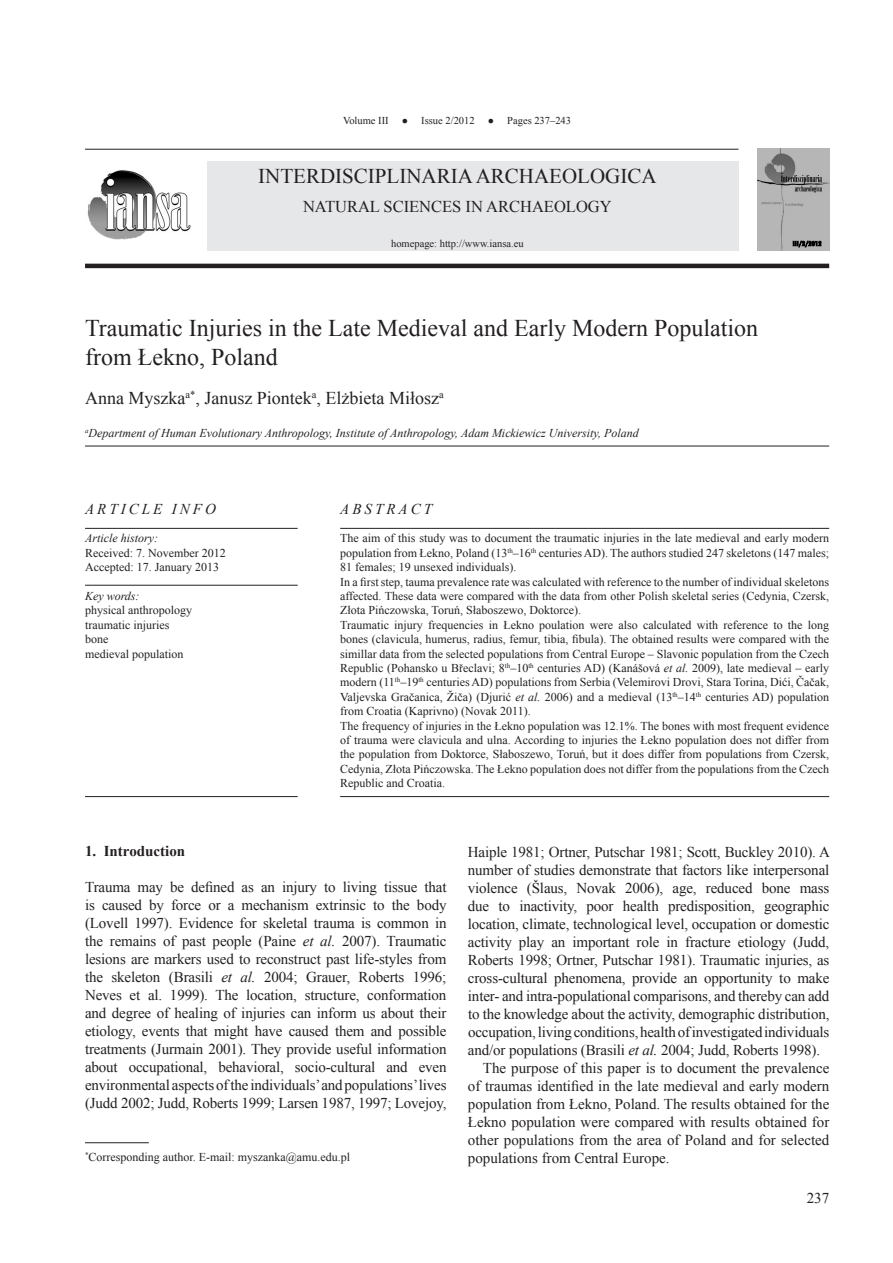
<style>
.page{position:relative;width:893px;height:1263px;background:#fff}
.page>*{position:absolute;margin:0;border:0;box-sizing:border-box;transform-origin:0 0}
.t1{font:24px/28.8px "Times New Roman";color:#231f20}
.t2{font:21px "Times New Roman";color:#231f20}
.t3{font:18px "Times New Roman";color:#231f20}
.t4{font:16.5px "Times New Roman";color:#231f20}
.t5{font:15px/18px "Times New Roman";letter-spacing:-.01em;color:#231f20;text-align:justify}
.t6{font:italic 15px "Times New Roman";letter-spacing:.2em;color:#231f20}
.t7{font:700 15px "Times New Roman";color:#231f20}
.t8{font:12px/14.4px "Times New Roman";color:#231f20}
.t9{font:italic 12px "Times New Roman";color:#231f20}
.t10{font:10.5px "Times New Roman";color:#231f20}
.s1{font-style:italic}
</style>
<div class="page">
<div style="left:207px;top:161px;width:532px;height:89px;background:#e6e7e9"></div>
<img style="left:87px;top:170px;width:104px;height:69px">
<img style="left:758px;top:149px;width:71px;height:102px">
<svg style="left:795px;top:240px;width:28px;height:8px"></svg>
<svg style="left:793px;top:241px;width:28px;height:6px"></svg>
<hr style="left:85px;top:149px;width:653px;height:1px;background:#231f20">
<hr style="left:85px;top:264px;width:744px;height:4px;background:#231f20">
<hr style="left:85px;top:446px;width:744px;height:1px;background:#231f20">
<hr style="left:85px;top:1142px;width:64px;height:1px;background:#231f20">
<hr style="left:85px;top:528px;width:213px;height:1px;background:#231f20">
<hr style="left:85px;top:585px;width:213px;height:1px;background:#231f20">
<hr style="left:85px;top:796px;width:213px;height:1px;background:#231f20">
<hr style="left:340px;top:528px;width:489px;height:1px;background:#231f20">
<hr style="left:340px;top:796px;width:489px;height:1px;background:#231f20">
<p class="t10" style="left:343px;top:113px;width:47px">Volume III</p>
<p class="t10" style="left:402px;top:113px;width:74px">● Issue 2/2012</p>
<p class="t10" style="left:488px;top:113px;width:85px">● Pages 237–243</p>
<h2 class="t2" style="left:258px;top:162px;width:400px">Interdisciplinaria archaeologica</h2>
<p class="t4" style="left:303px;top:195px;width:310px">Natural Sciences in Archaeology</p>
<p class="t10" style="left:391px;top:237px;width:134px">homepage: http://www.iansa.eu</p>
<h1 class="t1" style="left:85px;top:313px;width:675px">Traumatic Injuries in the Late Medieval and Early Modern Population from Łekno, Poland</h1>
<p class="t3" style="left:85px;top:386px;width:360px">Anna Myszka<sup>a*</sup>, Janusz Piontek<sup>a</sup>, Elżbieta Miłosz<sup>a</sup></p>
<p class="t9" style="left:85px;top:424px;width:555px"><sup>a</sup>Department ofHuman Evolutionary Anthropology, Institute ofAnthropology, Adam Mickiewicz University, Poland</p>
<p class="t6" style="left:85px;top:499px;width:132px">Article info</p>
<p class="t9" style="left:85px;top:530px;width:74px">Article history:</p>
<p class="t8" style="left:85px;top:545px;width:142px">Received: 7. November 2012<br>Accepted: 17. January 2013</p>
<p class="t9" style="left:85px;top:588px;width:56px">Key words:</p>
<p class="t8" style="left:85px;top:603px;width:108px">physical anthropology traumatic injuries bone<br>medieval population</p>
<p class="t6" style="left:340px;top:499px;width:93px">Abstra ct</p>
<p class="t8" style="left:340px;top:531px;width:491px">The aim of this study was to document the traumatic injuries in the late medieval and early modern population from Łekno, Poland (13<sup>th</sup>–16<sup>th</sup> centuriesAD). The authors studied 247 skeletons (147 males; 81 females; 19 unsexed individuals).<br>In a first step, tauma prevalence rate was calculated with reference to the number of individual skeletons affected. These data were compared with the data from other Polish skeletal series (Cedynia, Czersk, Złota Pińczowska, Toruń, Słaboszewo, Doktorce).<br>Traumatic injury frequencies in Łekno poulation were also calculated with reference to the long bones (clavicula, humerus, radius, femur, tibia, fibula). The obtained results were compared with the simillar data from the selected populations from Central Europe – Slavonic population from the Czech Republic (Pohansko u Břeclavi; 8<sup>th</sup>–10<sup>th</sup> centuries AD) (Kanášová <span class="s1">et al.</span> 2009), late medieval – early modern (11<sup>th</sup>–19<sup>th</sup> centuries AD) populations from Serbia (Velemirovi Drovi, Stara Torina, Dići, Čačak, Valjevska Gračanica, Žiča) (Djurić <span class="s1">et al.</span> 2006) and a medieval (13<sup>th</sup>–14<sup>th</sup> centuries AD) population from Croatia (Kaprivno) (Novak 2011).<br>The frequency of injuries in the Łekno population was 12.1%. The bones with most frequent evidence of trauma were clavicula and ulna. According to injuries the Łekno population does not differ from the population from Doktorce, Słaboszewo, Toruń, but it does differ from populations from Czersk, Cedynia, Złota Pińczowska. The Łekno population does not differ from the populations from the Czech Republic and Croatia.</p>
<p class="t7" style="left:85px;top:841px;width:102px">1. Introduction</p>
<p class="t5" style="left:85px;top:878px;width:363px">Trauma may be defined as an injury to living tissue that is caused by force or a mechanism extrinsic to the body (Lovell 1997). Evidence for skeletal trauma is common in the remains of past people (Paine <span class="s1">et al.</span> 2007). Traumatic lesions are markers used to reconstruct past life-styles from the skeleton (Brasili <span class="s1">et al.</span> 2004; Grauer, Roberts 1996; Neves et al. 1999). The location, structure, conformation and degree of healing of injuries can inform us about their etiology, events that might have caused them and possible treatments (Jurmain 2001). They provide useful information about occupational, behavioral, socio-cultural and even environmental aspects of the individuals’ and populations’ lives (Judd 2002; Judd, Roberts 1999; Larsen 1987, 1997; Lovejoy,</p>
<p class="t8" style="left:85px;top:1150px;width:267px"><sup>*</sup>Corresponding author. E-mail: myszanka@amu.edu.pl</p>
<p class="t5" style="left:468px;top:842px;width:364px">Haiple 1981; Ortner, Putschar 1981; Scott, Buckley 2010). A</p>
<p class="t5" style="left:468px;top:860px;width:363px">number of studies demonstrate that factors like interpersonal</p>
<p class="t5" style="left:468px;top:878px;width:363px">violence (Šlaus, Novak 2006), age, reduced bone mass</p>
<p class="t5" style="left:468px;top:896px;width:363px">due to inactivity, poor health predisposition, geographic</p>
<p class="t5" style="left:468px;top:914px;width:363px">location, climate, technological level, occupation or domestic</p>
<p class="t5" style="left:468px;top:932px;width:363px">activity play an important role in fracture etiology (Judd,</p>
<p class="t5" style="left:468px;top:950px;width:363px">Roberts 1998; Ortner, Putschar 1981). Traumatic injuries, as</p>
<p class="t5" style="left:468px;top:968px;width:363px">cross-cultural phenomena, provide an opportunity to make</p>
<p class="t5" style="left:468px;top:986px;width:363px">inter- and intra-populational comparisons, and thereby can add</p>
<p class="t5" style="left:468px;top:1004px;width:363px">to the knowledge about the activity, demographic distribution,</p>
<p class="t5" style="left:468px;top:1022px;width:363px">occupation,livingconditions,healthofinvestigatedindividuals</p>
<p class="t5" style="left:468px;top:1040px;width:354px">and/or populations (Brasili <span class="s1">et al.</span> 2004; Judd, Roberts 1998).</p>
<p class="t5" style="left:483px;top:1058px;width:348px">The purpose of this paper is to document the prevalence</p>
<p class="t5" style="left:468px;top:1076px;width:363px">of traumas identified in the late medieval and early modern</p>
<p class="t5" style="left:468px;top:1094px;width:363px">population from Łekno, Poland. The results obtained for the</p>
<p class="t5" style="left:468px;top:1112px;width:363px">Łekno population were compared with results obtained for</p>
<p class="t5" style="left:468px;top:1130px;width:363px">other populations from the area of Poland and for selected</p>
<p class="t5" style="left:468px;top:1148px;width:203px">populations from Central Europe.</p>
<p class="t5" style="left:807px;top:1189px;width:24px">237</p>
</div>
